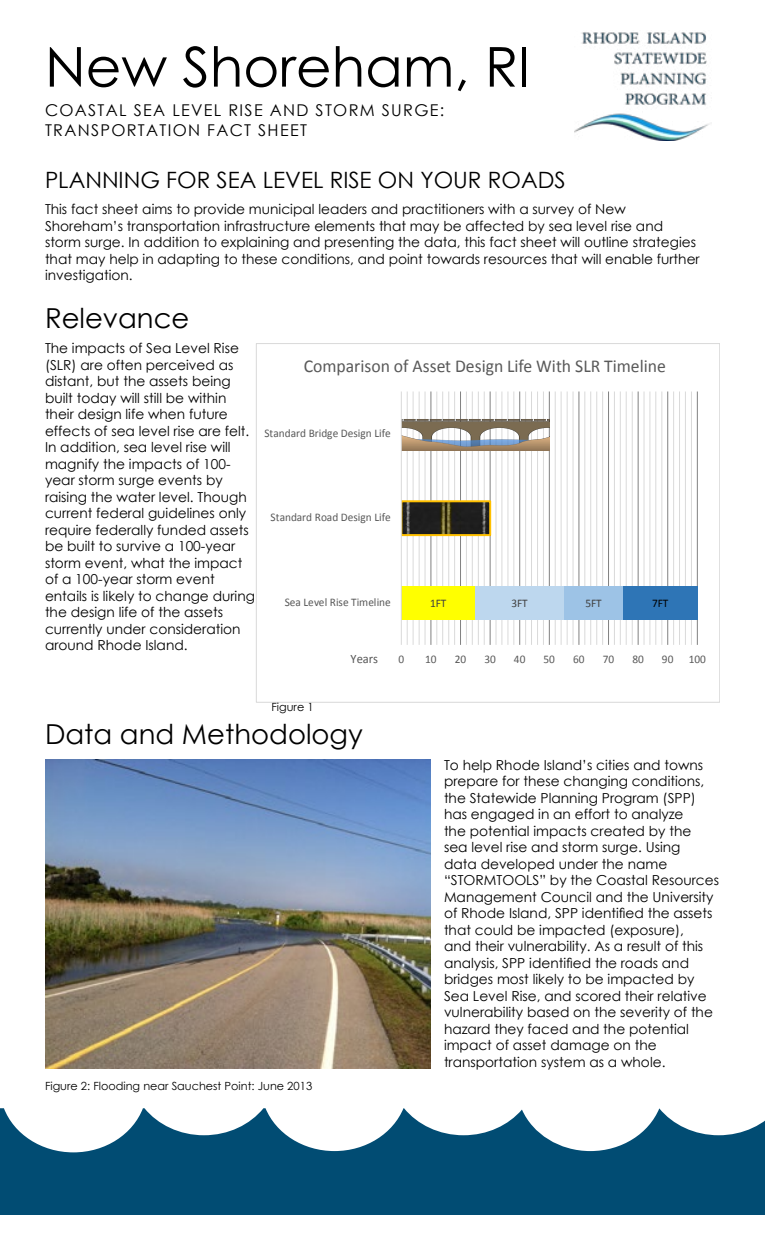
<style>
.page{position:relative;width:765px;height:1260px;background:#fff}
.page>*{position:absolute;margin:0;border:0;box-sizing:border-box;transform-origin:0 0}
.t1{font:55px "Century Gothic";color:#000}
.t2{font:27.5px "Century Gothic";color:#000}
.t3{font:22.5px "Century Gothic";color:#010000}
.t4{font:18.12px "Calibri";color:#595959}
.t5{font:16.25px/19.5px "Century Gothic";letter-spacing:.08em;color:#000}
.t6{font:13.75px/16.5px "Century Gothic";color:#000}
.t7{font:12.88px "Calibri";color:#595959}
.t8{font:11.62px "Calibri";color:#595959}
.t9{font:11.62px "Calibri";letter-spacing:-.005em;color:#404040}
.t10{font:11.62px "Calibri";color:#000}
.t11{font:11.25px "Century Gothic";color:#000}
</style>
<div class="page">
<img style="left:575px;top:32px;width:135px;height:108px">
<svg style="left:0;top:1108px;width:765px;height:107px;fill:#014c73"></svg>
<img style="left:45px;top:759px;width:385px;height:310px">
<hr style="left:407px;top:392px;width:1px;height:253px;background:#d9d9d9">
<hr style="left:413px;top:392px;width:1px;height:253px;background:#d9d9d9">
<hr style="left:419px;top:392px;width:1px;height:253px;background:#d9d9d9">
<hr style="left:425px;top:392px;width:1px;height:253px;background:#d9d9d9">
<hr style="left:436px;top:392px;width:1px;height:253px;background:#d9d9d9">
<hr style="left:442px;top:392px;width:1px;height:253px;background:#d9d9d9">
<hr style="left:448px;top:392px;width:1px;height:253px;background:#d9d9d9">
<hr style="left:454px;top:392px;width:1px;height:253px;background:#d9d9d9">
<hr style="left:466px;top:392px;width:1px;height:253px;background:#d9d9d9">
<hr style="left:472px;top:392px;width:1px;height:253px;background:#d9d9d9">
<hr style="left:478px;top:392px;width:1px;height:253px;background:#d9d9d9">
<hr style="left:484px;top:392px;width:1px;height:253px;background:#d9d9d9">
<hr style="left:496px;top:392px;width:1px;height:253px;background:#d9d9d9">
<hr style="left:501px;top:392px;width:1px;height:253px;background:#d9d9d9">
<hr style="left:507px;top:392px;width:1px;height:253px;background:#d9d9d9">
<hr style="left:513px;top:392px;width:1px;height:253px;background:#d9d9d9">
<hr style="left:525px;top:392px;width:1px;height:253px;background:#d9d9d9">
<hr style="left:531px;top:392px;width:1px;height:253px;background:#d9d9d9">
<hr style="left:537px;top:392px;width:1px;height:253px;background:#d9d9d9">
<hr style="left:543px;top:392px;width:1px;height:253px;background:#d9d9d9">
<hr style="left:555px;top:392px;width:1px;height:253px;background:#d9d9d9">
<hr style="left:561px;top:392px;width:1px;height:253px;background:#d9d9d9">
<hr style="left:567px;top:392px;width:1px;height:253px;background:#d9d9d9">
<hr style="left:573px;top:392px;width:1px;height:253px;background:#d9d9d9">
<hr style="left:584px;top:392px;width:1px;height:253px;background:#d9d9d9">
<hr style="left:590px;top:392px;width:1px;height:253px;background:#d9d9d9">
<hr style="left:596px;top:392px;width:1px;height:253px;background:#d9d9d9">
<hr style="left:602px;top:392px;width:1px;height:253px;background:#d9d9d9">
<hr style="left:614px;top:392px;width:1px;height:253px;background:#d9d9d9">
<hr style="left:620px;top:392px;width:1px;height:253px;background:#d9d9d9">
<hr style="left:626px;top:392px;width:1px;height:253px;background:#d9d9d9">
<hr style="left:632px;top:392px;width:1px;height:253px;background:#d9d9d9">
<hr style="left:644px;top:392px;width:1px;height:253px;background:#d9d9d9">
<hr style="left:649px;top:392px;width:1px;height:253px;background:#d9d9d9">
<hr style="left:655px;top:392px;width:1px;height:253px;background:#d9d9d9">
<hr style="left:661px;top:392px;width:1px;height:253px;background:#d9d9d9">
<hr style="left:673px;top:392px;width:1px;height:253px;background:#d9d9d9">
<hr style="left:679px;top:392px;width:1px;height:253px;background:#d9d9d9">
<hr style="left:685px;top:392px;width:1px;height:253px;background:#d9d9d9">
<hr style="left:691px;top:392px;width:1px;height:253px;background:#d9d9d9">
<hr style="left:430px;top:392px;width:1px;height:253px;background:#7f7f7f">
<hr style="left:460px;top:392px;width:1px;height:253px;background:#7f7f7f">
<hr style="left:490px;top:392px;width:1px;height:253px;background:#7f7f7f">
<hr style="left:519px;top:392px;width:1px;height:253px;background:#7f7f7f">
<hr style="left:549px;top:392px;width:1px;height:253px;background:#7f7f7f">
<hr style="left:578px;top:392px;width:1px;height:253px;background:#7f7f7f">
<hr style="left:608px;top:392px;width:1px;height:253px;background:#7f7f7f">
<hr style="left:638px;top:392px;width:1px;height:253px;background:#7f7f7f">
<hr style="left:667px;top:392px;width:1px;height:253px;background:#7f7f7f">
<hr style="left:697px;top:392px;width:1px;height:253px;background:#7f7f7f">
<div style="left:401px;top:586px;width:74px;height:34px;background:#ff0"></div>
<div style="left:475px;top:586px;width:89px;height:34px;background:#bdd7ee"></div>
<div style="left:564px;top:586px;width:59px;height:34px;background:#9dc3e6"></div>
<div style="left:623px;top:586px;width:74px;height:34px;background:#2e75b6"></div>
<svg style="left:402px;top:500px;width:89px;height:36px;background:#483f20"></svg>
<svg style="left:402px;top:417px;width:147px;height:34px"></svg>
<hr style="left:401px;top:392px;width:1px;height:253px;background:#d9d9d9">
<h1 class="t1" style="left:45px;top:28px;width:487px">New Shoreham, RI</h1>
<p class="t5" style="left:45px;top:100px;width:401px">COASTAL SEA LEVEL RISE AND STORM SURGE:<br>TRANSPORTATION FACT SHEET</p>
<h3 class="t3" style="left:45px;top:165px;width:522px">PLANNING FOR SEA LEVEL RISE ON YOUR ROADS</h3>
<p class="t6" style="left:45px;top:201px;width:656px">This fact sheet aims to provide municipal leaders and practitioners with a survey of New Shoreham’s transportation infrastructure elements that may be affected by sea level rise and storm surge. In addition to explaining and presenting the data, this fact sheet will outline strategies that may help in adapting to these conditions, and point towards resources that will enable further investigation.</p>
<h2 class="t2" style="left:45px;top:299px;width:146px">Relevance</h2>
<p class="t6" style="left:45px;top:340px;width:212px">The impacts of Sea Level Rise (SLR) are often perceived as distant, but the assets being built today will still be within their design life when future effects of sea level rise are felt.<br>In addition, sea level rise will magnify the impacts of 100- year storm surge events by raising the water level. Though current federal guidelines only require federally funded assets be built to survive a 100-year storm event, what the impact of a 100-year storm event entails is likely to change during the design life of the assets currently under consideration around Rhode Island.</p>
<h3 class="t4" style="left:304px;top:355px;width:364px">Comparison of Asset Design Life With SLR Timeline</h3>
<p class="t8" style="left:264px;top:426px;width:128px">Standard Bridge Design Life</p>
<p class="t8" style="left:271px;top:510px;width:122px">Standard Road Design Life</p>
<p class="t8" style="left:285px;top:595px;width:108px">Sea Level Rise Timeline</p>
<p class="t9" style="left:430px;top:595px;width:18px">1FT</p>
<p class="t9" style="left:511px;top:595px;width:18px">3FT</p>
<p class="t9" style="left:585px;top:595px;width:18px">5FT</p>
<p class="t10" style="left:652px;top:595px;width:18px">7FT</p>
<p class="t7" style="left:351px;top:651px;width:29px">Years</p>
<p class="t8" style="left:398px;top:652px;width:7px">0</p>
<p class="t8" style="left:425px;top:652px;width:13px">10</p>
<p class="t8" style="left:455px;top:652px;width:13px">20</p>
<p class="t8" style="left:484px;top:652px;width:13px">30</p>
<p class="t8" style="left:514px;top:652px;width:13px">40</p>
<p class="t8" style="left:544px;top:652px;width:13px">50</p>
<p class="t8" style="left:573px;top:652px;width:13px">60</p>
<p class="t8" style="left:603px;top:652px;width:13px">70</p>
<p class="t8" style="left:632px;top:652px;width:13px">80</p>
<p class="t8" style="left:662px;top:652px;width:13px">90</p>
<p class="t8" style="left:689px;top:652px;width:19px">100</p>
<p class="t11" style="left:271px;top:699px;width:44px">Figure 1</p>
<h2 class="t2" style="left:45px;top:715px;width:319px">Data and Methodology</h2>
<p class="t11" style="left:45px;top:1078px;width:269px">Figure 2: Flooding near Sauchest Point: June 2013</p>
<p class="t6" style="left:444px;top:756px;width:277px">To help Rhode Island’s cities and towns prepare for these changing conditions, the Statewide Planning Program (SPP) has engaged in an effort to analyze<br>the potential impacts created by the<br>sea level rise and storm surge. Using<br>data developed under the name “STORMTOOLS” by the Coastal Resources Management Council and the University of Rhode Island, SPP identified the assets that could be impacted (exposure),<br>and their vulnerability. As a result of this analysis, SPP identified the roads and bridges most likely to be impacted by Sea Level Rise, and scored their relative vulnerability based on the severity of the hazard they faced and the potential impact of asset damage on the transportation system as a whole.</p>
</div>
